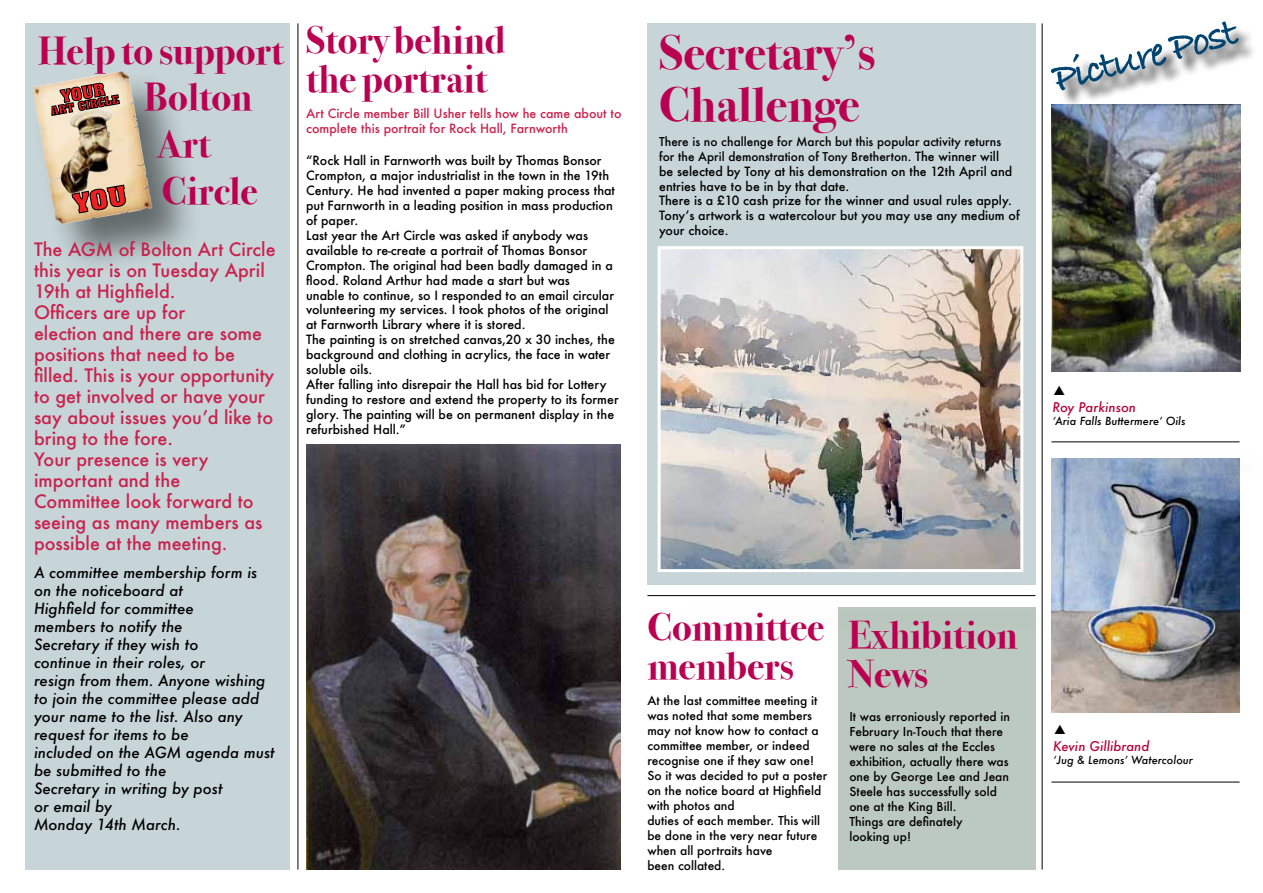
<style>
.page{position:relative;width:1263px;height:893px;background:#fff}
.page>*{position:absolute;margin:0;border:0;box-sizing:border-box;transform-origin:0 0}
.t1{font:700 48.9px/52.3px "Bodoni Svty Two ITCTT";color:#ba0051}
.t2{font:700 42.6px "Bradley Hand ITCTT";color:#004572}
.t3{font:700 39px "Bodoni Svty Two ITCTT";color:#ba0051}
.t4{font:700 38.85px/38.8px "Bodoni Svty Two ITCTT";color:#ba0051}
.t5{font:500 18px/21px "Futura";color:#c7234e}
.t6{font:italic 500 15px/18px "Futura";color:#000}
.t7{font:italic 500 13.05px "Futura";color:#b1063a}
.t8{font:500 12.45px/14.9px "Futura";color:#000}
.t9{font:500 12.45px/14.9px "Futura";color:#c7234e}
.t10{font:500 12px/15px "Futura";color:#000}
.t11{font:500 11.85px/14.9px "Futura";color:#000}
.t12{font:italic 500 10.95px "Futura";color:#000}
.s1{font-size:12.45px}
</style>
<div class="page">
<div style="left:26px;top:23px;width:264px;height:847px;background:#c7d5d8"></div>
<hr style="left:647px;top:595px;width:388px;height:1px;background:#000">
<hr style="left:298px;top:23px;width:1px;height:847px;background:#000">
<hr style="left:1051px;top:782px;width:188px;height:1px;background:#000">
<hr style="left:1051px;top:441px;width:188px;height:1px;background:#000">
<hr style="left:1042px;top:23px;width:1px;height:847px;background:#000">
<div style="left:31px;top:70px;width:173px;height:206px;background:#000;opacity:.5"></div>
<img style="left:33px;top:82px;width:119px;height:142px">
<img style="left:61px;top:116px;width:53px;height:77px">
<svg style="left:51px;top:83px;width:69px;height:33px;background:#b17d71"></svg>
<svg style="left:71px;top:184px;width:56px;height:30px;background:#b4624f"></svg>
<img style="left:306px;top:445px;width:314px;height:425px">
<div style="left:838px;top:607px;width:197px;height:263px;background:#bcc9c1"></div>
<div style="left:647px;top:23px;width:389px;height:562px;background:#c7d5d8"></div>
<img style="left:662px;top:250px;width:357px;height:318px">
<div style="left:658px;top:246px;width:365px;height:326px;border:3px solid #fff"></div>
<div style="left:1054px;top:24px;width:203px;height:84px;background:#000;opacity:.75"></div>
<img style="left:1051px;top:104px;width:189px;height:267px">
<img style="left:1051px;top:458px;width:188px;height:255px">
<h3 class="t3" style="left:38px;top:18px;width:247px">Help to support</h3>
<h3 class="t3" style="left:144px;top:65px;width:110px">Bolton</h3>
<h3 class="t3" style="left:156px;top:112px;width:56px">Art</h3>
<h3 class="t3" style="left:162px;top:159px;width:97px">Circle</h3>
<p class="t5" style="left:34px;top:239px;width:243px">The AGM of Bolton Art Circle this year is on Tuesday April<br>19th at Highfield.<br>Officers are up for<br>election and there are some positions that need to be filled. This is your opportunity to get involved or have your say about issues you’d like to bring to the fore.<br>Your presence is very important and the<br>Committee look forward to seeing as many members as possible at the meeting.</p>
<p class="t6" style="left:34px;top:563px;width:242px">A committee membership form is on the noticeboard at<br>Highfield for committee<br>members to notify the<br>Secretary if they wish to<br>continue in their roles, or<br>resign from them. Anyone wishing to join the committee please add your name to the list. Also any request for items to be<br>included on the AGM agenda must be submitted to the<br>Secretary in writing by post<br>or email by<br>Monday 14th March.</p>
<h3 class="t4" style="left:306px;top:17px;width:200px">Story behind the portrait</h3>
<p class="t9" style="left:306px;top:105px;width:317px">Art Circle member Bill Usher tells how he came about to complete this portrait for Rock Hall, Farnworth</p>
<p class="t8" style="left:306px;top:153px;width:314px">“Rock Hall in Farnworth was built by Thomas Bonsor Crompton, a major industrialist in the town in the 19th Century. He had invented a paper making process that put Farnworth in a leading position in mass production of paper.<br>Last year the Art Circle was asked if anybody was available to re-create a portrait of Thomas Bonsor Crompton. The original had been badly damaged in a flood. Roland Arthur had made a start but was<br>unable to continue, so I responded to an email circular volunteering my services. I took photos of the original at Farnworth Library where it is stored.<br>The painting is on stretched canvas,20 x 30 inches, the background and clothing in acrylics, the face in water soluble oils.<br>After falling into disrepair the Hall has bid for Lottery funding to restore and extend the property to its former glory. The painting will be on permanent display in the refurbished Hall.”</p>
<h1 class="t1" style="left:659px;top:22px;width:217px">Secretary’s<br>Challenge</h1>
<p class="t11" style="left:659px;top:134px;width:343px">There is no challenge for March but this popular activity returns for the April demonstration of Tony Bretherton. <span class="s1">The winner will</span></p>
<p class="t8" style="left:659px;top:163px;width:362px">be selected by Tony at his demonstration on the 12th April and entries have to be in by that date.<br>There is a £10 cash prize for the winner and usual rules apply.<br>Tony’s artwork is a watercolour but you may use any medium of your choice.</p>
<h3 class="t4" style="left:647px;top:604px;width:178px">Committee members</h3>
<p class="t10" style="left:647px;top:692px;width:181px">At the last committee meeting it was noted that some members may not know how to contact a committee member, or indeed recognise one if they saw one!<br>So it was decided to put a poster on the notice board at Highfield with photos and<br>duties of each member. This will be done in the very near future when all portraits have<br>been collated.</p>
<h3 class="t4" style="left:848px;top:612px;width:171px">Exhibition<br>News</h3>
<p class="t10" style="left:849px;top:709px;width:162px">It was erroniously reported in<br>February In-Touch that there were no sales at the Eccles exhibition, actually there was one by George Lee and Jean<br>Steele has successfully sold one at the King Bill.<br>Things are definately<br>looking up!</p>
<h2 class="t2" style="left:1045px;top:48px;width:192px;rotate:-15deg">Picture Post</h2>
<p class="t7" style="left:1052px;top:398px;width:85px">Roy Parkinson</p>
<p class="t12" style="left:1052px;top:413px;width:134px">‘Aria Falls Buttermere’ Oils</p>
<p class="t7" style="left:1053px;top:737px;width:98px">Kevin Gillibrand</p>
<p class="t12" style="left:1053px;top:753px;width:141px">‘Jug &amp; Lemons’ Watercolour</p>
</div>
